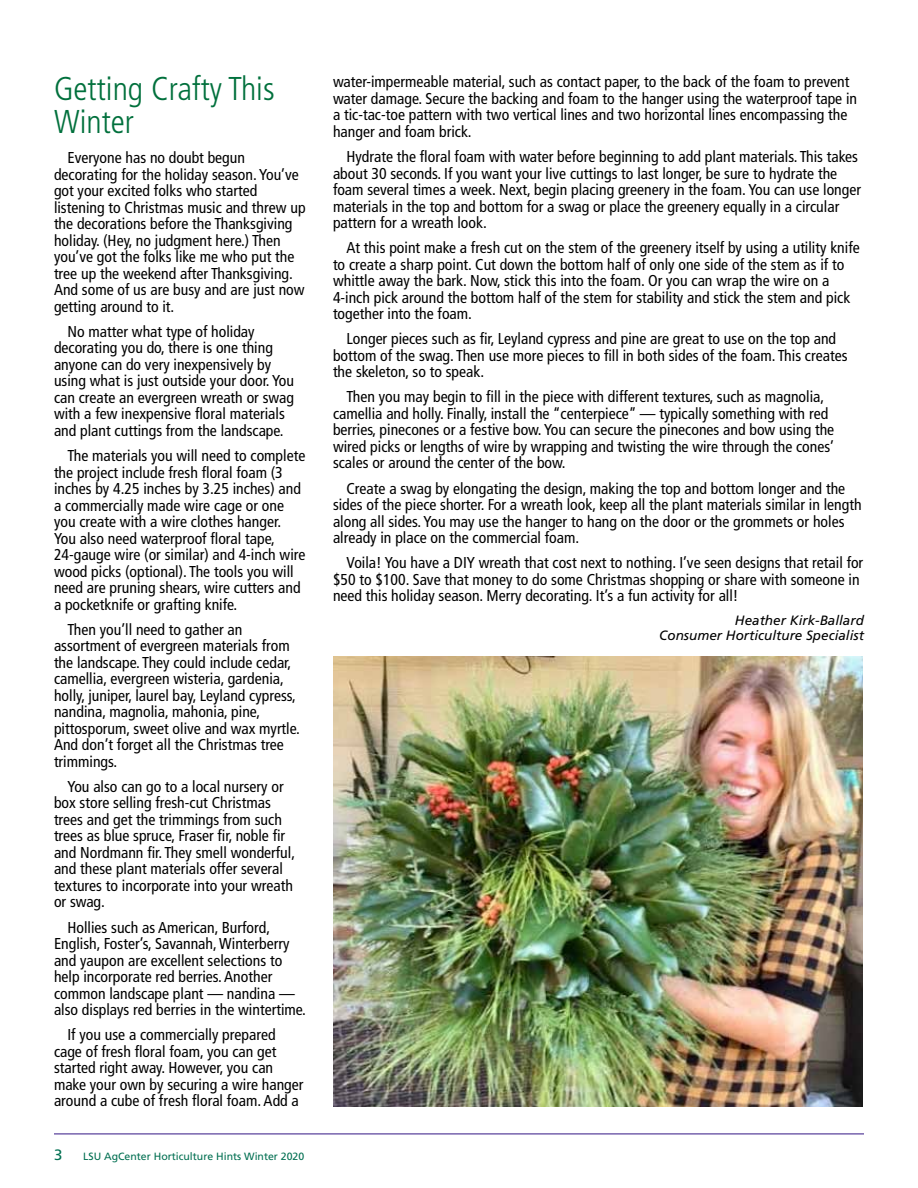
<style>
.page{position:relative;width:918px;height:1188px;background:#fff}
.page>*{position:absolute;margin:0;border:0;box-sizing:border-box;transform-origin:0 0}
.Headings_H1{font:300 condensed 33px/33px "Frutiger LT Std";color:#00703c}
.Body_text_P{font:condensed 15.75px/16.5px "Frutiger LT Std";color:#000}
.t1{font:15px "Frutiger LT Std";color:#006f51}
.author_name_P{font:italic 13.5px "Frutiger LT Std";color:#000}
.t2{font:10.5px "Frutiger LT Std";color:#006f51}
</style>
<div class="page">
<hr style="left:54px;top:1133px;width:810px;height:1px;background:#492f92">
<img style="left:333px;top:657px;width:530px;height:450px">
<h1 class="Headings_H1" style="left:54px;top:73px;width:222px">Getting Crafty This<br>Winter</h1>
<p class="Body_text_P" style="left:54px;top:150px;width:253px;text-indent:14px">Everyone has no doubt begun decorating for the holiday season. You’ve got your excited folks who started listening to Christmas music and threw up the decorations before the Thanksgiving holiday. (Hey, no judgment here.) Then you’ve got the folks like me who put the tree up the weekend after Thanksgiving.<br>And some of us are busy and are just now getting around to it.</p>
<p class="Body_text_P" style="left:54px;top:323px;width:242px;text-indent:14px">No matter what type of holiday decorating you do, there is one thing anyone can do very inexpensively by using what is just outside your door. You can create an evergreen wreath or swag with a few inexpensive floral materials and plant cuttings from the landscape.</p>
<p class="Body_text_P" style="left:54px;top:448px;width:253px;text-indent:14px">The materials you will need to complete the project include fresh floral foam (3 inches by 4.25 inches by 3.25 inches) and a commercially made wire cage or one you create with a wire clothes hanger.<br>You also need waterproof floral tape, 24-gauge wire (or similar) and 4-inch wire wood picks (optional). The tools you will need are pruning shears, wire cutters and a pocketknife or grafting knife.</p>
<p class="Body_text_P" style="left:54px;top:621px;width:248px;text-indent:14px">Then you’ll need to gather an assortment of evergreen materials from the landscape. They could include cedar, camellia, evergreen wisteria, gardenia, holly, juniper, laurel bay, Leyland cypress, nandina, magnolia, mahonia, pine, pittosporum, sweet olive and wax myrtle.<br>And don’t forget all the Christmas tree trimmings.</p>
<p class="Body_text_P" style="left:54px;top:778px;width:243px;text-indent:14px">You also can go to a local nursery or box store selling fresh-cut Christmas trees and get the trimmings from such trees as blue spruce, Fraser fir, noble fir and Nordmann fir. They smell wonderful, and these plant materials offer several textures to incorporate into your wreath or swag.</p>
<p class="Body_text_P" style="left:54px;top:919px;width:254px;text-indent:14px">Hollies such as American, Burford, English, Foster’s, Savannah, Winterberry and yaupon are excellent selections to help incorporate red berries. Another common landscape plant — nandina — also displays red berries in the wintertime.</p>
<p class="Body_text_P" style="left:54px;top:1027px;width:251px;text-indent:14px">If you use a commercially prepared cage of fresh floral foam, you can get started right away. However, you can make your own by securing a wire hanger around a cube of fresh floral foam. Add a</p>
<p class="t1" style="left:54px;top:1146px;width:10px">3</p>
<p class="t2" style="left:83px;top:1150px;width:223px">LSU AgCenter Horticulture Hints Winter 2020</p>
<p class="Body_text_P" style="left:333px;top:74px;width:526px">water-impermeable material, such as contact paper, to the back of the foam to prevent water damage. Secure the backing and foam to the hanger using the waterproof tape in a tic-tac-toe pattern with two vertical lines and two horizontal lines encompassing the hanger and foam brick.</p>
<p class="Body_text_P" style="left:333px;top:148px;width:530px;text-indent:14px">Hydrate the floral foam with water before beginning to add plant materials. This takes about 30 seconds. If you want your live cuttings to last longer, be sure to hydrate the foam several times a week. Next, begin placing greenery in the foam. You can use longer materials in the top and bottom for a swag or place the greenery equally in a circular pattern for a wreath look.</p>
<p class="Body_text_P" style="left:333px;top:240px;width:528px;text-indent:14px">At this point make a fresh cut on the stem of the greenery itself by using a utility knife to create a sharp point. Cut down the bottom half of only one side of the stem as if to whittle away the bark. Now, stick this into the foam. Or you can wrap the wire on a 4-inch pick around the bottom half of the stem for stability and stick the stem and pick together into the foam.</p>
<p class="Body_text_P" style="left:333px;top:331px;width:516px;text-indent:14px">Longer pieces such as fir, Leyland cypress and pine are great to use on the top and bottom of the swag. Then use more pieces to fill in both sides of the foam. This creates the skeleton, so to speak.</p>
<p class="Body_text_P" style="left:333px;top:389px;width:503px;text-indent:14px">Then you may begin to fill in the piece with different textures, such as magnolia, camellia and holly. Finally, install the “centerpiece” — typically something with red berries, pinecones or a festive bow. You can secure the pinecones and bow using the wired picks or lengths of wire by wrapping and twisting the wire through the cones’ scales or around the center of the bow.</p>
<p class="Body_text_P" style="left:333px;top:480px;width:530px;text-indent:14px">Create a swag by elongating the design, making the top and bottom longer and the sides of the piece shorter. For a wreath look, keep all the plant materials similar in length along all sides. You may use the hanger to hang on the door or the grommets or holes already in place on the commercial foam.</p>
<p class="Body_text_P" style="left:333px;top:555px;width:532px;text-indent:14px">Voila! You have a DIY wreath that cost next to nothing. I’ve seen designs that retail for $50 to $100. Save that money to do some Christmas shopping or share with someone in need this holiday season. Merry decorating. It’s a fun activity for all!</p>
<p class="author_name_P" style="left:735px;top:612px;width:131px">Heather Kirk-Ballard</p>
<p class="author_name_P" style="left:659px;top:627px;width:206px">Consumer Horticulture Specialist</p>
</div>
